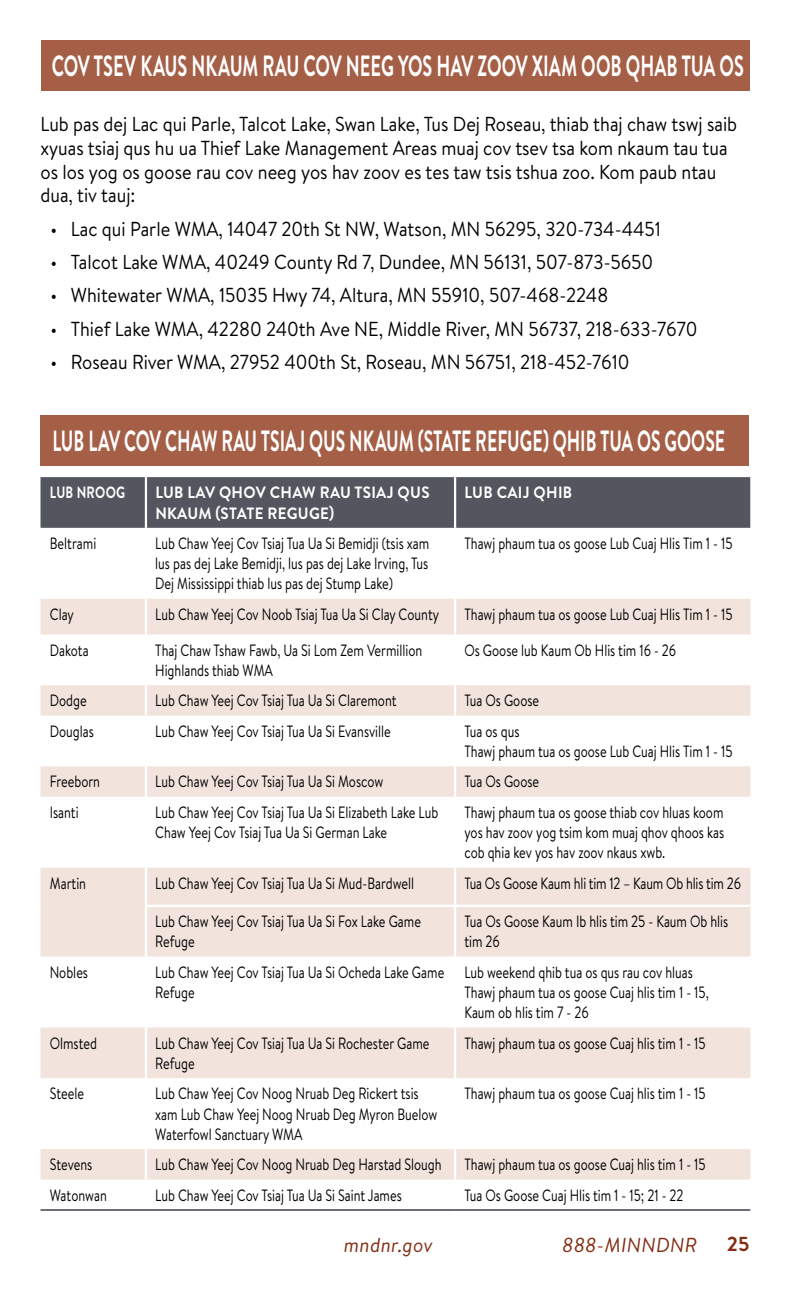
<style>
.page{position:relative;width:790px;height:1296px;background:#fff}
.page>*{position:absolute;margin:0;border:0;box-sizing:border-box;transform-origin:0 0}
.Headline__in_dark_brown_box{font:700 29.25px "Brandon Grotesque";color:#fff;scale:.6 1}
.Headline__in_dark_brown_box-2{font:700 29.25px "Brandon Grotesque";color:#fff;scale:.62 1}
.Body{font:20.25px/23.6px "Brandon Text";color:#000;scale:.9 1}
.t1{font:italic 20.25px "Brandon Text";letter-spacing:.01em;color:#842f15}
.t2{font:700 20.25px "Brandon Text";color:#842f15}
.Tables{font:16.43px/20.2px "Brandon Text";color:#000;scale:.77 1}
.Tables-2{font:700 16.43px/20.2px "Brandon Text";letter-spacing:.02em;color:#fff;scale:.93 1}
.Tables-3{font:700 16.43px "Brandon Text";letter-spacing:.02em;color:#fff;scale:.77 1}
</style>
<div class="page">
<div style="left:41px;top:40px;width:709px;height:51px;background:#a55f47"></div>
<div style="left:40px;top:415px;width:709px;height:51px;background:#a55f47"></div>
<div style="left:40px;top:477px;width:710px;height:51px;background:#53565f"></div>
<svg style="left:40px;top:599px;width:710px;height:307px"></svg>
<svg style="left:40px;top:906px;width:710px;height:274px"></svg>
<hr style="left:145px;top:477px;width:2px;height:51px;background:#fff">
<hr style="left:454px;top:477px;width:2px;height:51px;background:#fff">
<hr style="left:145px;top:599px;width:2px;height:35px;background:#fff">
<hr style="left:454px;top:599px;width:2px;height:35px;background:#fff">
<hr style="left:145px;top:634px;width:2px;height:51px;background:#fff">
<hr style="left:454px;top:634px;width:2px;height:51px;background:#fff">
<hr style="left:145px;top:685px;width:2px;height:31px;background:#fff">
<hr style="left:454px;top:685px;width:2px;height:31px;background:#fff">
<hr style="left:145px;top:716px;width:2px;height:50px;background:#fff">
<hr style="left:454px;top:716px;width:2px;height:50px;background:#fff">
<hr style="left:145px;top:766px;width:2px;height:31px;background:#fff">
<hr style="left:454px;top:766px;width:2px;height:31px;background:#fff">
<hr style="left:145px;top:797px;width:2px;height:71px;background:#fff">
<hr style="left:454px;top:797px;width:2px;height:71px;background:#fff">
<hr style="left:145px;top:868px;width:2px;height:38px;background:#fff">
<hr style="left:454px;top:868px;width:2px;height:37px;background:#fff">
<hr style="left:145px;top:906px;width:2px;height:51px;background:#fff">
<hr style="left:454px;top:907px;width:2px;height:50px;background:#fff">
<hr style="left:145px;top:957px;width:2px;height:70px;background:#fff">
<hr style="left:454px;top:957px;width:2px;height:70px;background:#fff">
<hr style="left:145px;top:1027px;width:2px;height:51px;background:#fff">
<hr style="left:454px;top:1027px;width:2px;height:51px;background:#fff">
<hr style="left:145px;top:1078px;width:2px;height:71px;background:#fff">
<hr style="left:454px;top:1078px;width:2px;height:71px;background:#fff">
<hr style="left:145px;top:1149px;width:2px;height:31px;background:#fff">
<hr style="left:454px;top:1149px;width:2px;height:31px;background:#fff">
<hr style="left:40px;top:1209px;width:106px;height:2px;background:#53565f">
<hr style="left:146px;top:1209px;width:309px;height:2px;background:#53565f">
<hr style="left:455px;top:1209px;width:295px;height:2px;background:#53565f">
<hr style="left:147px;top:905px;width:308px;height:2px;background:#fff">
<hr style="left:455px;top:905px;width:295px;height:2px;background:#fff">
<h1 class="Headline__in_dark_brown_box-2" style="left:52px;top:46px;width:1118px">COV TSEV KAUS NKAUM RAU COV NEEG YOS HAV ZOOV XIAM OOB QHAB TUA OS</h1>
<p class="Body" style="left:40px;top:112px;width:775px">Lub pas dej Lac qui Parle, Talcot Lake, Swan Lake, Tus Dej Roseau, thiab thaj chaw tswj saib xyuas tsiaj qus hu ua Thief Lake Management Areas muaj cov tsev tsa kom nkaum tau tua os los yog os goose rau cov neeg yos hav zoov es tes taw tsis tshua zoo. Kom paub ntau dua, tiv tauj:</p>
<p class="Body" style="left:51px;top:216px;width:679px">• Lac qui Parle WMA, 14047 20th St NW, Watson, MN 56295, 320-734-4451</p>
<p class="Body" style="left:51px;top:249px;width:671px">• Talcot Lake WMA, 40249 County Rd 7, Dundee, MN 56131, 507-873-5650</p>
<p class="Body" style="left:51px;top:283px;width:621px">• Whitewater WMA, 15035 Hwy 74, Altura, MN 55910, 507-468-2248</p>
<p class="Body" style="left:51px;top:316px;width:720px">• Thief Lake WMA, 42280 240th Ave NE, Middle River, MN 56737, 218‑633‑7670</p>
<p class="Body" style="left:51px;top:349px;width:645px">• Roseau River WMA, 27952 400th St, Roseau, MN 56751, 218-452-7610</p>
<h1 class="Headline__in_dark_brown_box" style="left:52px;top:420px;width:1123px">LUB LAV COV CHAW RAU TSIAJ QUS NKAUM (STATE REFUGE) QHIB TUA OS GOOSE</h1>
<p class="Tables-3" style="left:50px;top:481px;width:99px">LUB NROOG</p>
<p class="Tables-2" style="left:155px;top:482px;width:296px">LUB LAV QHOV CHAW RAU TSIAJ QUS<br>NKAUM (STATE REGUGE)</p>
<p class="Tables-2" style="left:464px;top:482px;width:117px">LUB CAIJ QHIB</p>
<p class="Tables" style="left:50px;top:533px;width:62px">Beltrami</p>
<p class="Tables" style="left:155px;top:533px;width:357px;text-align:justify">Lub Chaw Yeej Cov Tsiaj Tua Ua Si Bemidji (tsis xam lus pas dej Lake Bemidji, lus pas dej Lake Irving, Tus Dej Mississippi thiab lus pas dej Stump Lake)</p>
<p class="Tables" style="left:464px;top:533px;width:350px">Thawj phaum tua os goose Lub Cuaj Hlis Tim 1 - 15</p>
<p class="Tables" style="left:50px;top:604px;width:33px">Clay</p>
<p class="Tables" style="left:155px;top:604px;width:370px">Lub Chaw Yeej Cov Noob Tsiaj Tua Ua Si Clay County</p>
<p class="Tables" style="left:464px;top:604px;width:350px">Thawj phaum tua os goose Lub Cuaj Hlis Tim 1 - 15</p>
<p class="Tables" style="left:50px;top:639px;width:52px">Dakota</p>
<p class="Tables" style="left:155px;top:639px;width:348px">Thaj Chaw Tshaw Fawb, Ua Si Lom Zem Vermillion<br>Highlands thiab WMA</p>
<p class="Tables" style="left:464px;top:639px;width:277px">Os Goose lub Kaum Ob Hlis tim 16 - 26</p>
<p class="Tables" style="left:50px;top:690px;width:49px">Dodge</p>
<p class="Tables" style="left:155px;top:690px;width:315px">Lub Chaw Yeej Cov Tsiaj Tua Ua Si Claremont</p>
<p class="Tables" style="left:464px;top:690px;width:99px">Tua Os Goose</p>
<p class="Tables" style="left:50px;top:720px;width:59px">Douglas</p>
<p class="Tables" style="left:155px;top:720px;width:307px">Lub Chaw Yeej Cov Tsiaj Tua Ua Si Evansville</p>
<p class="Tables" style="left:464px;top:720px;width:73px">Tua os qus</p>
<p class="Tables" style="left:464px;top:741px;width:350px">Thawj phaum tua os goose Lub Cuaj Hlis Tim 1 - 15</p>
<p class="Tables" style="left:50px;top:771px;width:67px">Freeborn</p>
<p class="Tables" style="left:155px;top:771px;width:298px">Lub Chaw Yeej Cov Tsiaj Tua Ua Si Moscow</p>
<p class="Tables" style="left:464px;top:771px;width:99px">Tua Os Goose</p>
<p class="Tables" style="left:50px;top:802px;width:39px">Isanti</p>
<p class="Tables" style="left:155px;top:802px;width:369px">Lub Chaw Yeej Cov Tsiaj Tua Ua Si Elizabeth Lake Lub<br>Chaw Yeej Cov Tsiaj Tua Ua Si German Lake</p>
<p class="Tables" style="left:464px;top:802px;width:339px;text-align:justify">Thawj phaum tua os goose thiab cov hluas koom yos hav zoov yog tsim kom muaj qhov qhoos kas cob qhia kev yos hav zoov nkaus xwb.</p>
<p class="Tables" style="left:50px;top:872px;width:49px">Martin</p>
<p class="Tables" style="left:155px;top:872px;width:338px">Lub Chaw Yeej Cov Tsiaj Tua Ua Si Mud-Bardwell</p>
<p class="Tables" style="left:464px;top:872px;width:361px">Tua Os Goose Kaum hli tim 12 – Kaum Ob hlis tim 26</p>
<p class="Tables" style="left:155px;top:911px;width:347px">Lub Chaw Yeej Cov Tsiaj Tua Ua Si Fox Lake Game<br>Refuge</p>
<p class="Tables" style="left:464px;top:911px;width:344px">Tua Os Goose Kaum Ib hlis tim 25 - Kaum Ob hlis tim 26</p>
<p class="Tables" style="left:50px;top:961px;width:51px">Nobles</p>
<p class="Tables" style="left:155px;top:961px;width:377px">Lub Chaw Yeej Cov Tsiaj Tua Ua Si Ocheda Lake Game<br>Refuge</p>
<p class="Tables" style="left:464px;top:961px;width:319px">Lub weekend qhib tua os qus rau cov hluas<br>Thawj phaum tua os goose Cuaj hlis tim 1 - 15,<br>Kaum ob hlis tim 7 - 26</p>
<p class="Tables" style="left:50px;top:1032px;width:63px">Olmsted</p>
<p class="Tables" style="left:155px;top:1032px;width:358px">Lub Chaw Yeej Cov Tsiaj Tua Ua Si Rochester Game<br>Refuge</p>
<p class="Tables" style="left:464px;top:1032px;width:315px">Thawj phaum tua os goose Cuaj hlis tim 1 - 15</p>
<p class="Tables" style="left:50px;top:1083px;width:46px">Steele</p>
<p class="Tables" style="left:155px;top:1083px;width:368px">Lub Chaw Yeej Cov Noog Nruab Deg Rickert tsis xam Lub Chaw Yeej Noog Nruab Deg Myron Buelow<br>Waterfowl Sanctuary WMA</p>
<p class="Tables" style="left:464px;top:1083px;width:315px">Thawj phaum tua os goose Cuaj hlis tim 1 - 15</p>
<p class="Tables" style="left:50px;top:1154px;width:57px">Stevens</p>
<p class="Tables" style="left:155px;top:1154px;width:373px">Lub Chaw Yeej Cov Noog Nruab Deg Harstad Slough</p>
<p class="Tables" style="left:464px;top:1154px;width:315px">Thawj phaum tua os goose Cuaj hlis tim 1 - 15</p>
<p class="Tables" style="left:50px;top:1184px;width:76px">Watonwan</p>
<p class="Tables" style="left:155px;top:1184px;width:322px">Lub Chaw Yeej Cov Tsiaj Tua Ua Si Saint James</p>
<p class="Tables" style="left:464px;top:1184px;width:286px">Tua Os Goose Cuaj Hlis tim 1 - 15; 21 - 22</p>
<p class="t1" style="left:344px;top:1231px;width:90px">mndnr.gov</p>
<p class="t1" style="left:562px;top:1231px;width:136px">888-MINNDNR</p>
<p class="t2" style="left:727px;top:1230px;width:24px">25</p>
</div>
